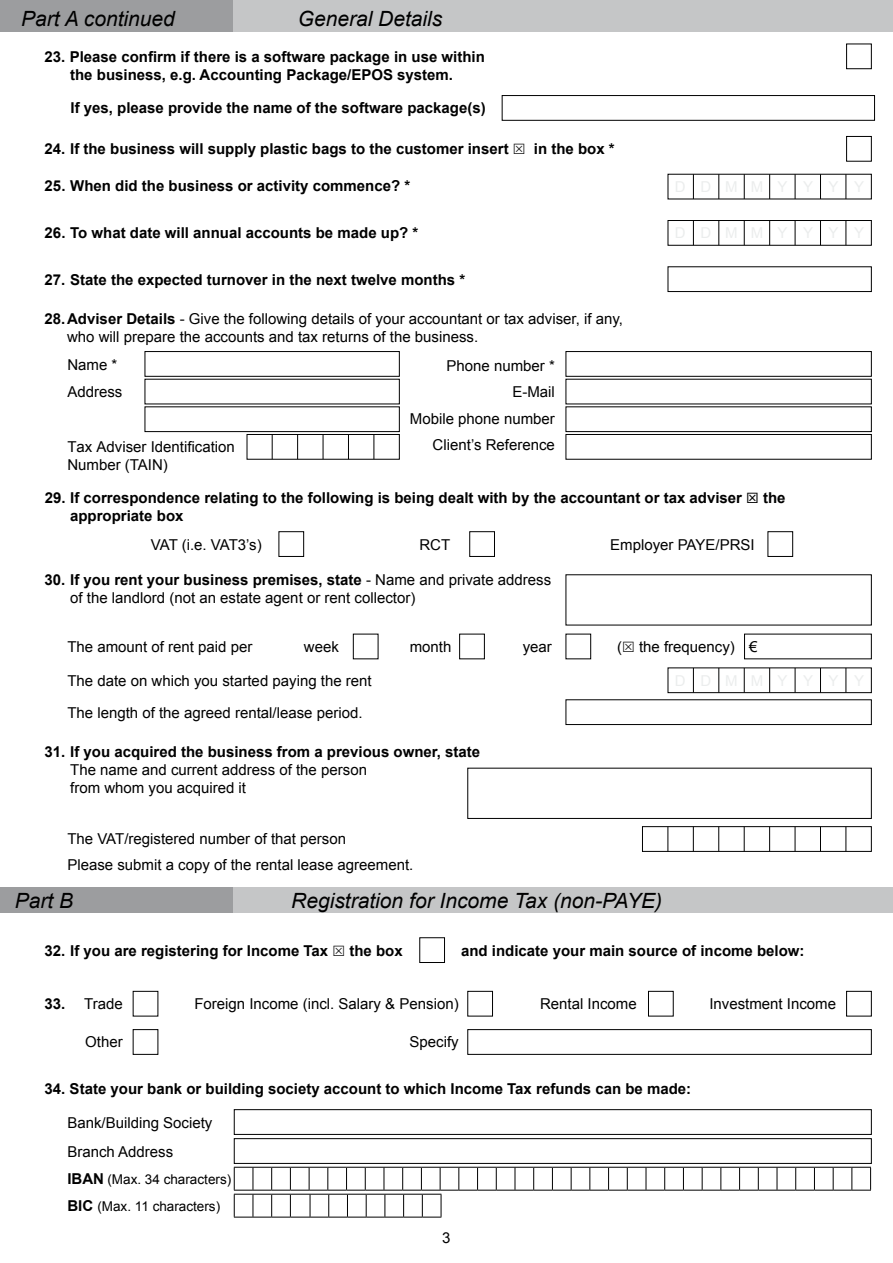
<style>
.page{position:relative;width:893px;height:1263px;background:#fff}
.page>*{position:absolute;margin:0;border:0;box-sizing:border-box;transform-origin:0 0}
.t1{font:italic 21px "Arial";color:#000}
.t2{font:15px/18px "Arial";color:#000}
.t3{font:700 15px/18px "Arial";color:#000;text-align:center}
.t4{font:13.5px/27px "Arial";color:#000}
.s1{font-weight:700}
.s2{font-weight:700;font-size:15px}
</style>
<div class="page">
<div style="left:0;top:0;width:234px;height:32px;background:#9c9d9f"></div>
<div style="left:234px;top:0;width:659px;height:32px;background:#c5c6c7"></div>
<div style="left:846px;top:136px;width:26px;height:26px;border:1px solid #000"></div>
<svg style="left:718px;top:174px;width:1px;height:25px"></svg>
<svg style="left:744px;top:174px;width:1px;height:25px"></svg>
<svg style="left:769px;top:174px;width:1px;height:25px"></svg>
<svg style="left:795px;top:174px;width:1px;height:25px"></svg>
<svg style="left:820px;top:174px;width:1px;height:25px"></svg>
<svg style="left:845px;top:174px;width:1px;height:25px"></svg>
<svg style="left:693px;top:174px;width:1px;height:25px"></svg>
<div style="left:668px;top:220px;width:204px;height:26px;border:1px solid #000"></div>
<svg style="left:718px;top:221px;width:1px;height:24px"></svg>
<svg style="left:744px;top:221px;width:1px;height:24px"></svg>
<svg style="left:769px;top:221px;width:1px;height:24px"></svg>
<svg style="left:795px;top:221px;width:1px;height:24px"></svg>
<svg style="left:820px;top:221px;width:1px;height:24px"></svg>
<svg style="left:845px;top:221px;width:1px;height:24px"></svg>
<svg style="left:693px;top:221px;width:1px;height:24px"></svg>
<div style="left:668px;top:266px;width:204px;height:26px;border:1px solid #000"></div>
<div style="left:145px;top:351px;width:255px;height:26px;border:1px solid #000"></div>
<div style="left:566px;top:351px;width:306px;height:26px;border:1px solid #000"></div>
<div style="left:566px;top:406px;width:306px;height:26px;border:1px solid #000"></div>
<div style="left:566px;top:434px;width:306px;height:26px;border:1px solid #000"></div>
<div style="left:145px;top:406px;width:255px;height:26px;border:1px solid #000"></div>
<div style="left:247px;top:434px;width:153px;height:26px;border:1px solid #000"></div>
<svg style="left:272px;top:434px;width:1px;height:25px"></svg>
<svg style="left:297px;top:434px;width:1px;height:25px"></svg>
<svg style="left:323px;top:434px;width:1px;height:25px"></svg>
<svg style="left:348px;top:434px;width:1px;height:25px"></svg>
<svg style="left:374px;top:434px;width:1px;height:25px"></svg>
<div style="left:279px;top:531px;width:25px;height:26px;border:1px solid #000"></div>
<div style="left:469px;top:531px;width:26px;height:26px;border:1px solid #000"></div>
<div style="left:767px;top:531px;width:26px;height:26px;border:1px solid #000"></div>
<div style="left:459px;top:634px;width:26px;height:25px;border:1px solid #000"></div>
<div style="left:668px;top:667px;width:204px;height:26px;border:1px solid #000"></div>
<svg style="left:718px;top:668px;width:1px;height:25px"></svg>
<svg style="left:744px;top:668px;width:1px;height:25px"></svg>
<svg style="left:769px;top:668px;width:1px;height:25px"></svg>
<svg style="left:795px;top:668px;width:1px;height:25px"></svg>
<svg style="left:820px;top:668px;width:1px;height:25px"></svg>
<svg style="left:845px;top:668px;width:1px;height:25px"></svg>
<svg style="left:693px;top:668px;width:1px;height:25px"></svg>
<div style="left:566px;top:699px;width:306px;height:26px;border:1px solid #000"></div>
<div style="left:0;top:888px;width:234px;height:25px;background:#9c9d9f"></div>
<div style="left:234px;top:888px;width:659px;height:25px;background:#c5c6c7"></div>
<div style="left:419px;top:937px;width:26px;height:26px;border:1px solid #000"></div>
<div style="left:467px;top:768px;width:405px;height:51px;border:1px solid #000"></div>
<div style="left:642px;top:826px;width:230px;height:26px;border:1px solid #000"></div>
<svg style="left:667px;top:827px;width:1px;height:24px"></svg>
<svg style="left:718px;top:827px;width:1px;height:24px"></svg>
<svg style="left:744px;top:827px;width:1px;height:24px"></svg>
<svg style="left:769px;top:827px;width:1px;height:24px"></svg>
<svg style="left:795px;top:827px;width:1px;height:24px"></svg>
<svg style="left:820px;top:827px;width:1px;height:24px"></svg>
<svg style="left:845px;top:827px;width:1px;height:24px"></svg>
<svg style="left:693px;top:827px;width:1px;height:24px"></svg>
<div style="left:648px;top:991px;width:26px;height:25px;border:1px solid #000"></div>
<div style="left:467px;top:991px;width:26px;height:25px;border:1px solid #000"></div>
<div style="left:846px;top:991px;width:26px;height:25px;border:1px solid #000"></div>
<div style="left:133px;top:1029px;width:25px;height:26px;border:1px solid #000"></div>
<div style="left:467px;top:1029px;width:405px;height:26px;border:1px solid #000"></div>
<div style="left:234px;top:1109px;width:638px;height:26px;border:1px solid #000"></div>
<div style="left:234px;top:1138px;width:638px;height:26px;border:1px solid #000"></div>
<svg style="left:234px;top:1167px;width:637px;height:51px"></svg>
<div style="left:846px;top:44px;width:26px;height:25px;border:1px solid #000"></div>
<div style="left:502px;top:95px;width:373px;height:26px;border:1px solid #000"></div>
<h1 class="t1" style="left:21px;top:5px;width:155px">Part A continued</h1>
<h1 class="t1" style="left:298px;top:5px;width:146px">General Details</h1>
<p class="t3" style="left:45px;top:48px;width:442px">23. Please confirm if there is a software package in use within the business, e.g. Accounting Package/EPOS system.</p>
<p class="t3" style="left:71px;top:100px;width:417px">If yes, please provide the name of the software package(s)</p>
<p class="t3" style="left:45px;top:141px;width:465px">24. If the business will supply plastic bags to the customer insert</p>
<p class="t3" style="left:534px;top:141px;width:82px">in the box *</p>
<p class="t3" style="left:45px;top:178px;width:367px">25. When did the business or activity commence? *</p>
<p class="t3" style="left:45px;top:225px;width:375px">26. To what date will annual accounts be made up? *</p>
<p class="t3" style="left:45px;top:271px;width:422px">27. State the expected turnover in the next twelve months *</p>
<p class="t2" style="left:67px;top:309px;width:557px;text-indent:-23px"><span class="s1">28.Adviser Details</span> - Give the following details of your accountant or tax adviser, if any, who will prepare the accounts and tax returns of the business.</p>
<p class="t2" style="left:410px;top:352px;width:147px;line-height:26.5px;text-align:right">Phone number *<br>E-Mail<br>Mobile phone number<br>Client’s Reference</p>
<p class="t2" style="left:67px;top:352px;width:57px;line-height:26.5px">Name *<br>Address</p>
<p class="t2" style="left:67px;top:438px;width:169px">Tax Adviser Identification<br>Number (TAIN)</p>
<p class="t3" style="left:45px;top:489px;width:699px">29. If correspondence relating to the following is being dealt with by the accountant or tax adviser</p>
<p class="t3" style="left:763px;top:489px;width:24px">the</p>
<p class="t3" style="left:70px;top:507px;width:115px">appropriate box</p>
<p class="t2" style="left:151px;top:535px;width:112px">VAT (i.e. VAT3’s)</p>
<p class="t2" style="left:419px;top:535px;width:32px">RCT</p>
<p class="t2" style="left:610px;top:535px;width:146px">Employer PAYE/PRSI</p>
<p class="t2" style="left:70px;top:571px;width:483px;text-indent:-26px"><span class="s1">30. If you rent your business premises, state</span> - Name and private address of the landlord (not an estate agent or rent collector)</p>
<p class="t2" style="left:67px;top:638px;width:187px">The amount of rent paid per</p>
<p class="t2" style="left:304px;top:638px;width:37px">week</p>
<p class="t2" style="left:410px;top:638px;width:43px">month</p>
<p class="t2" style="left:523px;top:638px;width:31px">year</p>
<p class="t2" style="left:617px;top:638px;width:142px">( the frequency) €</p>
<p class="t2" style="left:67px;top:665px;width:306px;line-height:32px">The date on which you started paying the rent<br>The length of the agreed rental/lease period.</p>
<p class="t3" style="left:45px;top:743px;width:437px">31. If you acquired the business from a previous owner, state</p>
<p class="t2" style="left:70px;top:760px;width:298px">The name and current address of the person from whom you acquired it</p>
<p class="t2" style="left:67px;top:827px;width:348px;line-height:25.5px">The VAT/registered number of that person<br>Please submit a copy of the rental lease agreement.</p>
<h1 class="t1" style="left:15px;top:887px;width:60px">Part B</h1>
<h1 class="t1" style="left:291px;top:887px;width:372px">Registration for Income Tax (non-PAYE)</h1>
<p class="t3" style="left:45px;top:942px;width:285px">32. If you are registering for Income Tax</p>
<p class="t3" style="left:349px;top:942px;width:55px">the box</p>
<p class="t3" style="left:461px;top:942px;width:345px">and indicate your main source of income below:</p>
<p class="t2" style="left:194px;top:995px;width:266px">Foreign Income (incl. Salary &amp; Pension)</p>
<p class="t2" style="left:409px;top:1033px;width:51px">Specify</p>
<p class="t3" style="left:45px;top:995px;width:22px">33.</p>
<p class="t2" style="left:540px;top:995px;width:98px">Rental Income</p>
<p class="t2" style="left:709px;top:995px;width:128px">Investment Income</p>
<p class="t2" style="left:84px;top:995px;width:40px">Trade</p>
<p class="t2" style="left:85px;top:1033px;width:39px">Other</p>
<p class="t3" style="left:45px;top:1080px;width:648px">34. State your bank or building society account to which Income Tax refunds can be made:</p>
<p class="t2" style="left:67px;top:1108px;width:147px;line-height:29px">Bank/Building Society<br>Branch Address</p>
<p class="t4" style="left:67px;top:1166px;width:165px"><span class="s2">IBAN</span> (Max. 34 characters)<br><span class="s2">BIC</span> (Max. 11 characters)</p>
<p class="t2" style="left:442px;top:1229px;width:10px">3</p>
</div>
